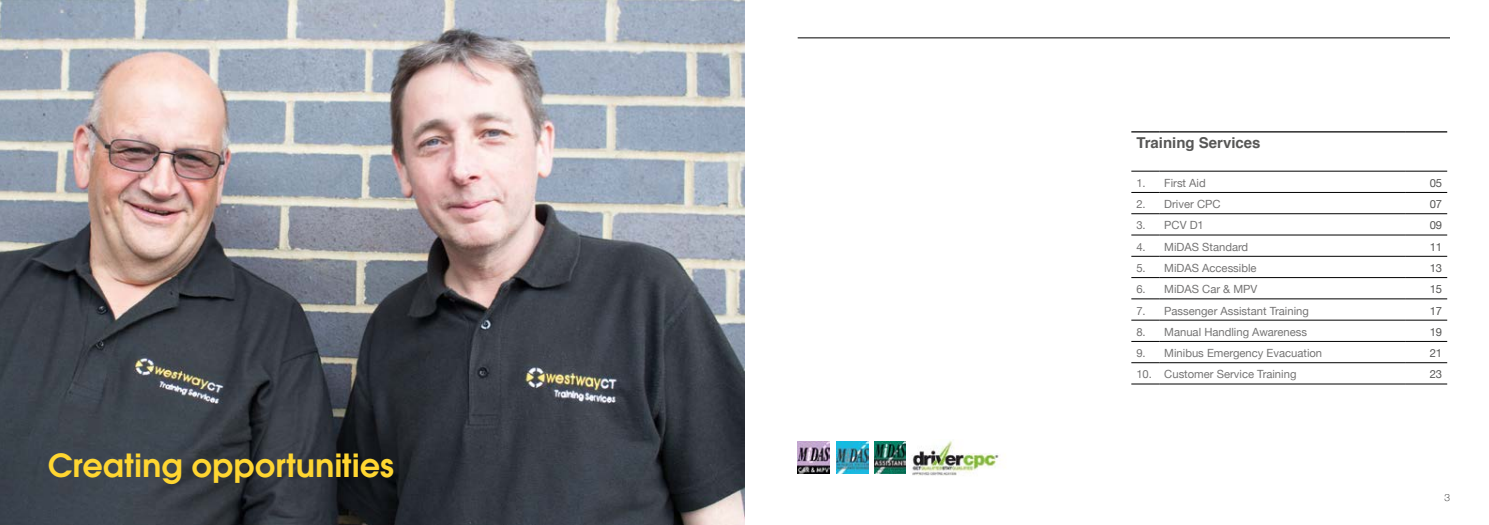
<style>
.page{position:relative;width:1489px;height:525px;background:#fff}
.page>*{position:absolute;margin:0;border:0;box-sizing:border-box;transform-origin:0 0}
.t1{font:600 35px "Avalon";letter-spacing:-.005em;color:#ffd631}
.t2{font:700 15px "Helvetica";color:#575756}
.t3{font:11.25px "Helvetica Neue";color:#757474}
.t4{font:11.25px "Helvetica Neue";color:#575756}
.t5{font:100 10px "Helvetica Neue";color:#000}
</style>
<div class="page">
<hr style="left:797px;top:38px;width:652px;height:1px;background:#000">
<img style="left:0;top:0;width:744px;height:524px">
<svg style="left:1131px;top:131px;width:28px;height:1px"></svg>
<hr style="left:1159px;top:131px;width:245px;height:1px;background:#000">
<hr style="left:1404px;top:131px;width:42px;height:1px;background:#000">
<svg style="left:1131px;top:171px;width:28px;height:1px"></svg>
<hr style="left:1159px;top:171px;width:245px;height:1px;background:#000">
<hr style="left:1404px;top:171px;width:42px;height:1px;background:#000">
<svg style="left:1131px;top:192px;width:28px;height:1px"></svg>
<hr style="left:1159px;top:192px;width:245px;height:1px;background:#000">
<hr style="left:1404px;top:192px;width:42px;height:1px;background:#000">
<svg style="left:1131px;top:213px;width:28px;height:1px"></svg>
<hr style="left:1159px;top:213px;width:245px;height:1px;background:#000">
<hr style="left:1404px;top:213px;width:42px;height:1px;background:#000">
<svg style="left:1131px;top:235px;width:28px;height:1px"></svg>
<hr style="left:1159px;top:235px;width:245px;height:1px;background:#000">
<hr style="left:1404px;top:235px;width:42px;height:1px;background:#000">
<svg style="left:1131px;top:256px;width:28px;height:1px"></svg>
<hr style="left:1159px;top:256px;width:245px;height:1px;background:#000">
<hr style="left:1404px;top:256px;width:42px;height:1px;background:#000">
<svg style="left:1131px;top:277px;width:28px;height:1px"></svg>
<hr style="left:1159px;top:277px;width:245px;height:1px;background:#000">
<hr style="left:1404px;top:277px;width:42px;height:1px;background:#000">
<svg style="left:1131px;top:298px;width:28px;height:1px"></svg>
<hr style="left:1159px;top:298px;width:245px;height:1px;background:#000">
<hr style="left:1404px;top:298px;width:42px;height:1px;background:#000">
<svg style="left:1131px;top:320px;width:28px;height:1px"></svg>
<hr style="left:1159px;top:320px;width:245px;height:1px;background:#000">
<hr style="left:1404px;top:320px;width:42px;height:1px;background:#000">
<svg style="left:1131px;top:341px;width:28px;height:1px"></svg>
<hr style="left:1159px;top:341px;width:245px;height:1px;background:#000">
<hr style="left:1404px;top:341px;width:42px;height:1px;background:#000">
<svg style="left:1131px;top:362px;width:28px;height:1px"></svg>
<hr style="left:1159px;top:362px;width:245px;height:1px;background:#000">
<hr style="left:1404px;top:362px;width:42px;height:1px;background:#000">
<svg style="left:1131px;top:383px;width:28px;height:1px"></svg>
<hr style="left:1159px;top:383px;width:245px;height:1px;background:#000">
<hr style="left:1404px;top:383px;width:42px;height:1px;background:#000">
<img style="left:797px;top:441px;width:32px;height:32px">
<img style="left:902px;top:440px;width:100px;height:36px">
<img style="left:836px;top:441px;width:32px;height:32px">
<img style="left:874px;top:441px;width:31px;height:32px">
<h1 class="t1" style="left:48px;top:444px;width:348px">Creating opportunities</h1>
<h2 class="t2" style="left:1136px;top:131px;width:126px">Training Services</h2>
<p class="t3" style="left:1136px;top:175px;width:71px">1. First Aid</p>
<p class="t4" style="left:1429px;top:175px;width:14px">05</p>
<p class="t3" style="left:1136px;top:196px;width:86px">2. Driver CPC</p>
<p class="t4" style="left:1429px;top:196px;width:14px">07</p>
<p class="t3" style="left:1136px;top:217px;width:69px">3. PCV D1</p>
<p class="t4" style="left:1429px;top:217px;width:14px">09</p>
<p class="t3" style="left:1136px;top:238px;width:113px">4. MiDAS Standard</p>
<p class="t4" style="left:1429px;top:238px;width:14px">11</p>
<p class="t3" style="left:1136px;top:260px;width:122px">5. MiDAS Accessible</p>
<p class="t4" style="left:1429px;top:260px;width:14px">13</p>
<p class="t3" style="left:1136px;top:281px;width:123px">6. MiDAS Car &amp; MPV</p>
<p class="t4" style="left:1429px;top:281px;width:14px">15</p>
<p class="t3" style="left:1136px;top:302px;width:174px">7. Passenger Assistant Training</p>
<p class="t4" style="left:1429px;top:302px;width:14px">17</p>
<p class="t3" style="left:1136px;top:323px;width:172px">8. Manual Handling Awareness</p>
<p class="t4" style="left:1429px;top:323px;width:14px">19</p>
<p class="t3" style="left:1136px;top:345px;width:187px">9. Minibus Emergency Evacuation</p>
<p class="t4" style="left:1429px;top:345px;width:14px">21</p>
<p class="t3" style="left:1136px;top:366px;width:162px">10. Customer Service Training</p>
<p class="t4" style="left:1429px;top:366px;width:14px">23</p>
<p class="t5" style="left:1444px;top:490px;width:7px">3</p>
</div>
